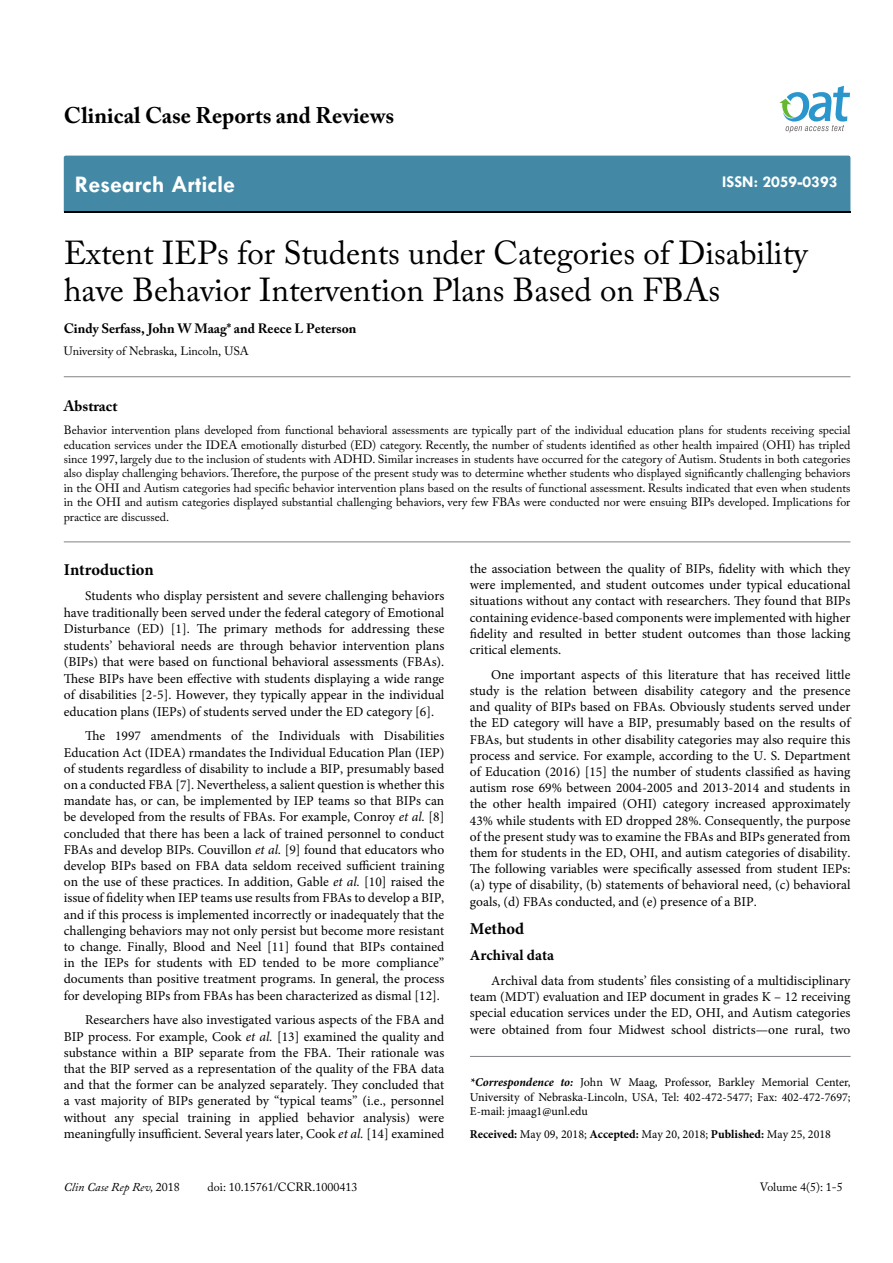
<style>
.page{position:relative;width:893px;height:1263px;background:#fff}
.page>*{position:absolute;margin:0;border:0;box-sizing:border-box;transform-origin:0 0}
.t1{font:33px/37.5px "Adobe Caslon Pro";color:#000}
.t2{font:700 24px "Tw Cen";color:#fff}
.t3{font:700 22.5px "Adobe Caslon Pro";color:#000}
.t4{font:700 16.5px "Minion Pro";color:#000}
.t5{font:700 16.5px "Tw Cen";color:#fff}
.t6{font:700 15px "Minion Pro";color:#000}
.t7{font:700 15px "Adobe Caslon Pro";color:#000}
.t8{font:13.5px/16.2px "Minion Pro";color:#000;text-align:justify}
.t9{font:700 13.5px "Adobe Caslon Pro";color:#000}
.t10{font:12px/14.4px "Adobe Caslon Pro";color:#000;text-align:justify}
.t11{font:12px/14.4px "Minion Pro";color:#000;text-align:justify}
.t12{font:italic 12px "Adobe Caslon Pro";color:#000}
.s1{font-style:italic}
.s2{font-weight:700;font-style:italic}
.s3{font-weight:700}
.s4{font-style:normal}
</style>
<div class="page">
<div style="left:64px;top:156px;width:786px;height:56px;background:#4389a5"></div>
<svg style="left:779px;top:86px;width:71px;height:47px"></svg>
<hr style="left:470px;top:1056px;width:381px;height:1px;background:#808285">
<hr style="left:64px;top:542px;width:786px;height:1px;background:#808285">
<hr style="left:64px;top:376px;width:786px;height:1px;background:#808285">
<h3 class="t3" style="left:64px;top:102px;width:332px">Clinical Case Reports and Reviews</h3>
<h2 class="t2" style="left:75px;top:170px;width:162px">Research Article</h2>
<p class="t5" style="left:722px;top:172px;width:117px">ISSN: 2059-0393</p>
<h1 class="t1" style="left:64px;top:234px;width:745px">Extent IEPs for Students under Categories of Disability have Behavior Intervention Plans Based on FBAs</h1>
<p class="t9" style="left:64px;top:321px;width:294px">Cindy Serfass, John W Maag* and Reece L Peterson</p>
<p class="t10" style="left:64px;top:344px;width:187px">University of Nebraska, Lincoln, USA</p>
<p class="t7" style="left:64px;top:397px;width:55px">Abstract</p>
<p class="t10" style="left:64px;top:423px;width:788px">Behavior intervention plans developed from functional behavioral assessments are typically part of the individual education plans for students receiving special education services under the IDEA emotionally disturbed (ED) category. Recently, the number of students identified as other health impaired (OHI) has tripled since 1997, largely due to the inclusion of students with ADHD. Similar increases in students have occurred for the category of Autism. Students in both categories also display challenging behaviors. Therefore, the purpose of the present study was to determine whether students who displayed significantly challenging behaviors in the OHI and Autism categories had specific behavior intervention plans based on the results of functional assessment. Results indicated that even when students in the OHI and autism categories displayed substantial challenging behaviors, very few FBAs were conducted nor were ensuing BIPs developed. Implications for practice are discussed.</p>
<p class="t8" style="left:470px;top:561px;width:382px">the association between the quality of BIPs, fidelity with which they were implemented, and student outcomes under typical educational situations without any contact with researchers. They found that BIPs containing evidence-based components were implemented with higher fidelity and resulted in better student outcomes than those lacking critical elements.</p>
<p class="t8" style="left:470px;top:666px;width:382px;text-indent:21px">One important aspects of this literature that has received little study is the relation between disability category and the presence and quality of BIPs based on FBAs. Obviously students served under the ED category will have a BIP, presumably based on the results of FBAs, but students in other disability categories may also require this process and service. For example, according to the U. S. Department of Education (2016) [15] the number of students classified as having autism rose 69% between 2004-2005 and 2013-2014 and students in the other health impaired (OHI) category increased approximately 43% while students with ED dropped 28%. Consequently, the purpose of the present study was to examine the FBAs and BIPs generated from them for students in the ED, OHI, and autism categories of disability.<br>The following variables were specifically assessed from student IEPs: (a) type of disability, (b) statements of behavioral need, (c) behavioral goals, (d) FBAs conducted, and (e) presence of a BIP.</p>
<p class="t4" style="left:470px;top:917px;width:56px">Method</p>
<p class="t6" style="left:470px;top:945px;width:86px">Archival data</p>
<p class="t8" style="left:470px;top:973px;width:382px;text-indent:21px">Archival data from students’ files consisting of a multidisciplinary team (MDT) evaluation and IEP document in grades K – 12 receiving special education services under the ED, OHI, and Autism categories were obtained from four Midwest school districts—one rural, two</p>
<p class="t4" style="left:64px;top:558px;width:91px">Introduction</p>
<p class="t8" style="left:64px;top:588px;width:382px;text-indent:21px">Students who display persistent and severe challenging behaviors have traditionally been served under the federal category of Emotional Disturbance (ED) [1]. The primary methods for addressing these students’ behavioral needs are through behavior intervention plans (BIPs) that were based on functional behavioral assessments (FBAs).<br>These BIPs have been effective with students displaying a wide range of disabilities [2-5]. However, they typically appear in the individual education plans (IEPs) of students served under the ED category [6].</p>
<p class="t8" style="left:64px;top:728px;width:382px;text-indent:21px">The 1997 amendments of the Individuals with Disabilities Education Act (IDEA) rmandates the Individual Education Plan (IEP) of students regardless of disability to include a BIP, presumably based on a conducted FBA [7]. Nevertheless, a salient question is whether this mandate has, or can, be implemented by IEP teams so that BIPs can be developed from the results of FBAs. For example, Conroy <span class="s1">et al.</span> [8] concluded that there has been a lack of trained personnel to conduct FBAs and develop BIPs. Couvillon <span class="s1">et al.</span> [9] found that educators who develop BIPs based on FBA data seldom received sufficient training on the use of these practices. In addition, Gable <span class="s1">et al.</span> [10] raised the issue of fidelity when IEP teams use results from FBAs to develop a BIP, and if this process is implemented incorrectly or inadequately that the challenging behaviors may not only persist but become more resistant to change. Finally, Blood and Neel [11] found that BIPs contained in the IEPs for students with ED tended to be more compliance” documents than positive treatment programs. In general, the process for developing BIPs from FBAs has been characterized as dismal [12].</p>
<p class="t8" style="left:64px;top:1012px;width:382px;text-indent:21px">Researchers have also investigated various aspects of the FBA and BIP process. For example, Cook <span class="s1">et al.</span> [13] examined the quality and substance within a BIP separate from the FBA. Their rationale was that the BIP served as a representation of the quality of the FBA data and that the former can be analyzed separately. They concluded that a vast majority of BIPs generated by “typical teams” (i.e., personnel without any special training in applied behavior analysis) were meaningfully insufficient. Several years later, Cook <span class="s1">et al.</span> [14] examined</p>
<p class="t11" style="left:470px;top:1075px;width:382px"><span class="s2">*Correspondence to:</span> John W Maag, Professor, Barkley Memorial Center, University of Nebraska-Lincoln, USA, Tel: 402-472-5477; Fax: 402-472-7697; E-mail: jmaag1@unl.edu</p>
<p class="t11" style="left:470px;top:1127px;width:363px"><span class="s3">Received:</span> May 09, 2018; <span class="s3">Accepted:</span> May 20, 2018; <span class="s3">Published:</span> May 25, 2018</p>
<p class="t12" style="left:64px;top:1180px;width:118px">Clin Case Rep Rev, <span class="s4">2018</span></p>
<p class="t10" style="left:208px;top:1180px;width:151px">doi: 10.15761/CCRR.1000413</p>
<p class="t10" style="left:760px;top:1180px;width:84px">Volume 4(5): 1-5</p>
</div>
